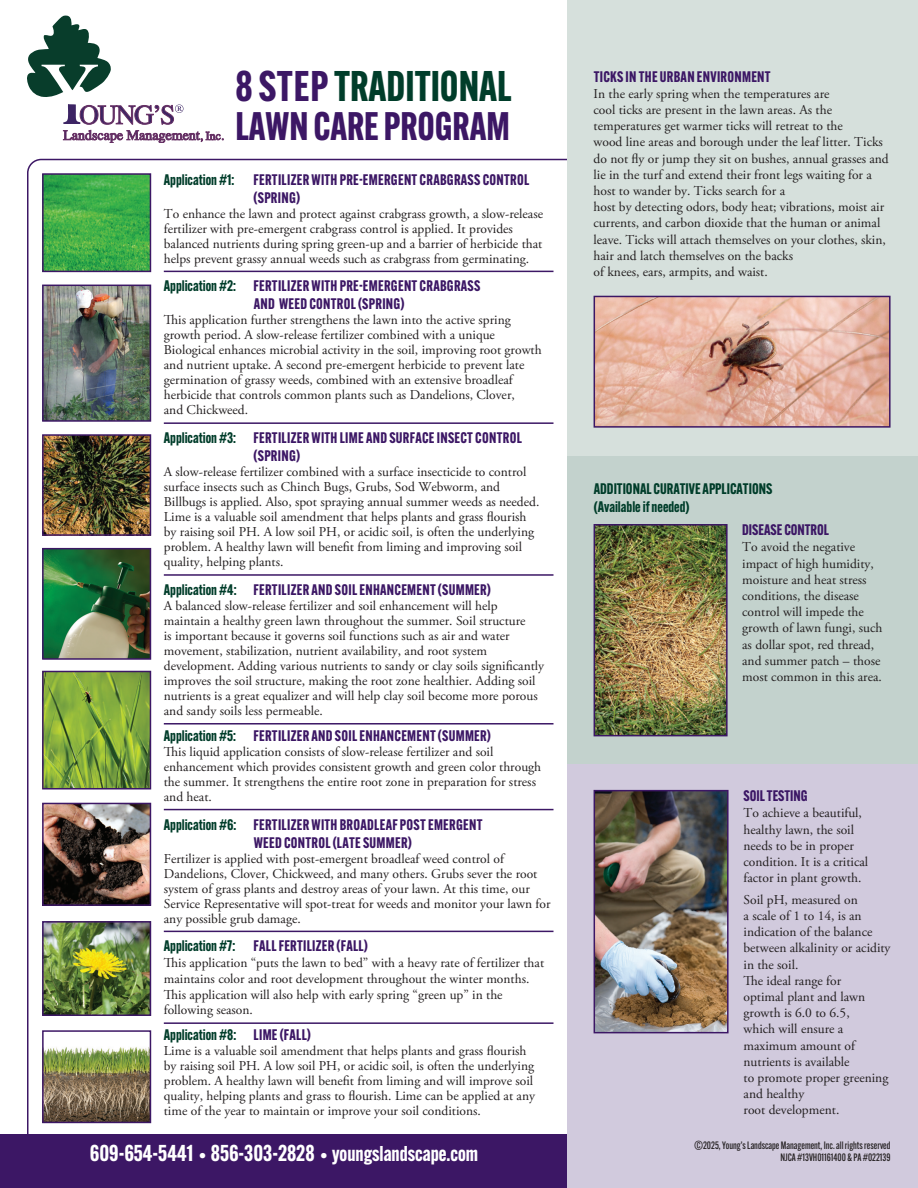
<style>
.page{position:relative;width:918px;height:1188px;background:#fff}
.page>*{position:absolute;margin:0;border:0;box-sizing:border-box;transform-origin:0 0}
.t1{font:700 42px "Alternate Gothic Cond ATF";color:#003d2a}
.t2{font:700 39px "Alternate Gothic Cond ATF";color:#3c1765}
.t3{font:700 22.5px "Alternate Gothic Cond ATF";color:#fff}
.t4{font:700 15px/18px "Alternate Gothic Cond ATF";letter-spacing:.02em;color:#3c1765}
.t5{font:700 15px/18px "Alternate Gothic Cond ATF";color:#003d2a}
.t6{font:700 15px "Alternate Gothic Cond ATF";color:#3c1765}
.t7{font:13.5px/16.2px "Adobe Garamond Pro";color:#231f20}
.t8{font:500 10.5px "Alternate Gothic Cond ATF";color:#231f20}
.s1{color:#3c1765}
.s2{color:#003d2a}
.s3{font-size:18px}
.s4{font-size:21px}
</style>
<div class="page">
<div style="left:567px;top:0;width:351px;height:484px;background:#d6e0dc"></div>
<div style="left:567px;top:456px;width:351px;height:348px;background:#c3d2cd"></div>
<div style="left:0;top:1134px;width:594px;height:54px;background:#3c1765"></div>
<svg style="left:63px;top:130px;width:161px;height:13px"></svg>
<svg style="left:27px;top:16px;width:84px;height:81px"></svg>
<svg style="left:63px;top:104px;width:120px;height:20px"></svg>
<div style="left:567px;top:765px;width:351px;height:423px;background:#d1cadd"></div>
<img style="left:45px;top:176px;width:103px;height:93px">
<div style="left:42px;top:173px;width:109px;height:99px;border:2px solid #3c1765"></div>
<img style="left:597px;top:793px;width:129px;height:237px">
<div style="left:594px;top:790px;width:135px;height:243px;border:2px solid #3c1765"></div>
<img style="left:45px;top:288px;width:103px;height:131px">
<div style="left:42px;top:285px;width:109px;height:137px;border:2px solid #3c1765"></div>
<img style="left:45px;top:437px;width:103px;height:96px">
<div style="left:42px;top:434px;width:109px;height:102px;border:2px solid #3c1765"></div>
<img style="left:45px;top:551px;width:103px;height:106px">
<div style="left:42px;top:548px;width:109px;height:112px;border:2px solid #3c1765"></div>
<img style="left:45px;top:674px;width:103px;height:113px">
<div style="left:42px;top:671px;width:109px;height:119px;border:2px solid #3c1765"></div>
<img style="left:45px;top:806px;width:103px;height:97px">
<div style="left:42px;top:803px;width:109px;height:103px;border:2px solid #3c1765"></div>
<img style="left:45px;top:924px;width:103px;height:89px">
<div style="left:42px;top:921px;width:109px;height:95px;border:2px solid #3c1765"></div>
<img style="left:597px;top:527px;width:128px;height:206px">
<div style="left:594px;top:524px;width:134px;height:212px;border:2px solid #3c1765"></div>
<hr style="left:164px;top:271px;width:390px;height:1px;background:#3c1765">
<hr style="left:164px;top:422px;width:390px;height:2px;background:#3c1765">
<hr style="left:164px;top:574px;width:390px;height:2px;background:#3c1765">
<hr style="left:164px;top:723px;width:390px;height:2px;background:#3c1765">
<hr style="left:164px;top:809px;width:390px;height:1px;background:#3c1765">
<hr style="left:164px;top:931px;width:390px;height:1px;background:#3c1765">
<hr style="left:164px;top:1022px;width:390px;height:2px;background:#3c1765">
<img style="left:597px;top:299px;width:291px;height:126px">
<div style="left:594px;top:296px;width:297px;height:132px;border:2px solid #3c1765"></div>
<img style="left:45px;top:1047px;width:103px;height:73px">
<div style="left:42px;top:1030px;width:109px;height:93px;border:2px solid #3c1765"></div>
<p class="t1" style="left:236px;top:60px;width:278px"><span class="s1">8 STEP</span> TRADITIONAL</p>
<p class="t2" style="left:236px;top:102px;width:276px">LAWN CARE PROGRAM</p>
<p class="t5" style="left:164px;top:170px;width:72px">Application #1:</p>
<p class="t4" style="left:254px;top:170px;width:277px">FERTILIZER WITH PRE-EMERGENT CRABGRASS CONTROL (SPRING)</p>
<p class="t7" style="left:164px;top:206px;width:381px;line-height:15px">To enhance the lawn and protect against crabgrass growth, a slow-release fertilizer with pre-emergent crabgrass control is applied. It provides balanced nutrients during spring green-up and a barrier of herbicide that helps prevent grassy annual weeds such as crabgrass from germinating.</p>
<p class="t4" style="left:254px;top:277px;width:228px;text-indent:-90px"><span class="s2">Application #2:</span> FERTILIZER WITH PRE-EMERGENT CRABGRASS<br>AND WEED CONTROL (SPRING)</p>
<p class="t7" style="left:164px;top:313px;width:379px;line-height:15px">This application further strengthens the lawn into the active spring growth period. A slow-release fertilizer combined with a unique Biological enhances microbial activity in the soil, improving root growth and nutrient uptake. A second pre-emergent herbicide to prevent late germination of grassy weeds, combined with an extensive broadleaf herbicide that controls common plants such as Dandelions, Clover,<br>and Chickweed.</p>
<p class="t4" style="left:254px;top:429px;width:270px;text-indent:-90px"><span class="s2">Application #3:</span> FERTILIZER WITH LIME AND SURFACE INSECT CONTROL (SPRING)</p>
<p class="t7" style="left:164px;top:465px;width:377px;line-height:15px">A slow-release fertilizer combined with a surface insecticide to control surface insects such as Chinch Bugs, Grubs, Sod Webworm, and Billbugs is applied. Also, spot spraying annual summer weeds as needed.<br>Lime is a valuable soil amendment that helps plants and grass flourish by raising soil PH. A low soil PH, or acidic soil, is often the underlying problem. A healthy lawn will benefit from liming and improving soil quality, helping plants.</p>
<p class="t4" style="left:164px;top:580px;width:329px"><span class="s2">Application #4:</span> FERTILIZER AND SOIL ENHANCEMENT (SUMMER)</p>
<p class="t7" style="left:164px;top:599px;width:382px;line-height:15px">A balanced slow-release fertilizer and soil enhancement will help maintain a healthy green lawn throughout the summer. Soil structure<br>is important because it governs soil functions such as air and water movement, stabilization, nutrient availability, and root system development. Adding various nutrients to sandy or clay soils significantly improves the soil structure, making the root zone healthier. Adding soil nutrients is a great equalizer and will help clay soil become more porous and sandy soils less permeable.</p>
<p class="t4" style="left:164px;top:726px;width:329px"><span class="s2">Application #5:</span> FERTILIZER AND SOIL ENHANCEMENT (SUMMER)</p>
<p class="t7" style="left:164px;top:744px;width:379px;line-height:15px">This liquid application consists of slow-release fertilizer and soil enhancement which provides consistent growth and green color through the summer. It strengthens the entire root zone in preparation for stress and heat.</p>
<p class="t4" style="left:254px;top:815px;width:230px;text-indent:-90px"><span class="s2">Application #6:</span> FERTILIZER WITH BROADLEAF POST EMERGENT<br>WEED CONTROL (LATE SUMMER)</p>
<p class="t7" style="left:164px;top:851px;width:388px;line-height:15px">Fertilizer is applied with post-emergent broadleaf weed control of Dandelions, Clover, Chickweed, and many others. Grubs sever the root system of grass plants and destroy areas of your lawn. At this time, our Service Representative will spot-treat for weeds and monitor your lawn for any possible grub damage.</p>
<p class="t4" style="left:164px;top:937px;width:206px"><span class="s2">Application #7:</span> FALL FERTILIZER (FALL)</p>
<p class="t7" style="left:164px;top:955px;width:382px;line-height:15.8px">This application “puts the lawn to bed” with a heavy rate of fertilizer that maintains color and root development throughout the winter months.<br>This application will also help with early spring “green up” in the following season.</p>
<p class="t5" style="left:164px;top:1026px;width:149px">Application #8: <span class="s1">LIME (FALL)</span></p>
<p class="t7" style="left:164px;top:1044px;width:373px;line-height:15px">Lime is a valuable soil amendment that helps plants and grass flourish by raising soil PH. A low soil PH, or acidic soil, is often the underlying problem. A healthy lawn will benefit from liming and will improve soil quality, helping plants and grass to flourish. Lime can be applied at any time of the year to maintain or improve your soil conditions.</p>
<p class="t3" style="left:90px;top:1139px;width:390px">609-654-5441 <span class="s3">•</span> 856-303-2828 <span class="s3">•</span> <span class="s4">youngslandscape.com</span></p>
<p class="t4" style="left:594px;top:67px;width:178px">TICKS IN THE URBAN ENVIRONMENT</p>
<p class="t7" style="left:594px;top:86px;width:297px">In the early spring when the temperatures are<br>cool ticks are present in the lawn areas. As the temperatures get warmer ticks will retreat to the<br>wood line areas and borough under the leaf litter. Ticks do not fly or jump they sit on bushes, annual grasses and lie in the turf and extend their front legs waiting for a host to wander by. Ticks search for a<br>host by detecting odors, body heat; vibrations, moist air currents, and carbon dioxide that the human or animal leave. Ticks will attach themselves on your clothes, skin, hair and latch themselves on the backs<br>of knees, ears, armpits, and waist.</p>
<p class="t5" style="left:594px;top:479px;width:180px">ADDITIONAL CURATIVE APPLICATIONS (Available if needed)</p>
<p class="t6" style="left:742px;top:521px;width:88px">DISEASE CONTROL</p>
<p class="t7" style="left:742px;top:540px;width:142px">To avoid the negative impact of high humidity, moisture and heat stress conditions, the disease control will impede the growth of lawn fungi, such as dollar spot, red thread, and summer patch – those most common in this area.</p>
<p class="t6" style="left:744px;top:786px;width:66px">SOIL TESTING</p>
<p class="t7" style="left:744px;top:805px;width:126px">To achieve a beautiful, healthy lawn, the soil needs to be in proper condition. It is a critical factor in plant growth.</p>
<p class="t7" style="left:744px;top:892px;width:148px">Soil pH, measured on<br>a scale of 1 to 14, is an indication of the balance between alkalinity or acidity in the soil.<br>The ideal range for<br>optimal plant and lawn growth is 6.0 to 6.5,<br>which will ensure a maximum amount of nutrients is available<br>to promote proper greening and healthy<br>root development.</p>
<p class="t8" style="left:695px;top:1138px;width:197px">©2025, Young’s Landscape Management, Inc. all rights reserved</p>
<p class="t8" style="left:780px;top:1151px;width:112px">NJCA #13VH01161400 &amp; PA #022139</p>
</div>
